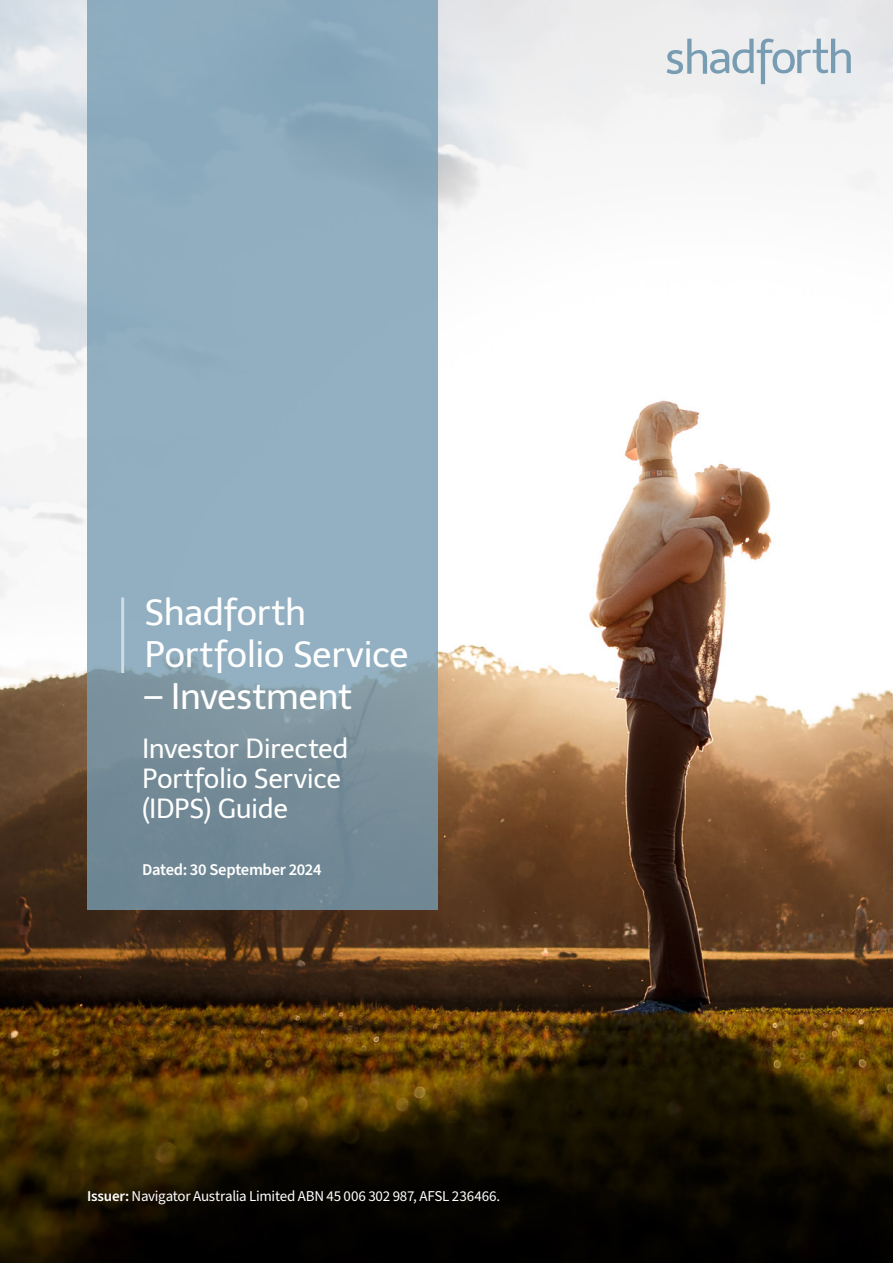
<style>
.page{position:relative;width:893px;height:1263px;background:#fff}
.page>*{position:absolute;margin:0;border:0;box-sizing:border-box;transform-origin:0 0}
.t1{font:36px/42px "Telex";letter-spacing:-.02em;color:#fff}
.t2{font:27px/30px "Telex";letter-spacing:-.02em;color:#fff}
._05_Date{font:600 16.5px "Source Sans Pro";letter-spacing:-.02em;color:#fff}
._05_Date-2{font:15px "Source Sans Pro";letter-spacing:-.015em;color:#fff}
.s1{font-weight:600}
</style>
<div class="page">
<img style="left:0;top:0;width:893px;height:1263px">
<svg style="left:87px;top:0;width:351px;height:910px;background:#89a5b5"></svg>
<hr style="left:121px;top:597px;width:3px;height:76px;background:#d1dbe4">
<svg style="left:666px;top:39px;width:185px;height:45px"></svg>
<h1 class="t1" style="left:145px;top:592px;width:265px">Shadforth<br>Portfolio Service</h1>
<h1 class="t1" style="left:145px;top:676px;width:209px">– Investment</h1>
<h2 class="t2" style="left:142px;top:734px;width:208px">Investor Directed<br>Portfolio Service (IDPS) Guide</h2>
<p class="_05_Date" style="left:142px;top:858px;width:181px">Dated: 30 September 2024</p>
<p class="_05_Date-2" style="left:87px;top:1186px;width:415px"><span class="s1">Issuer:</span> Navigator Australia Limited ABN 45 006 302 987, AFSL 236466.</p>
</div>
